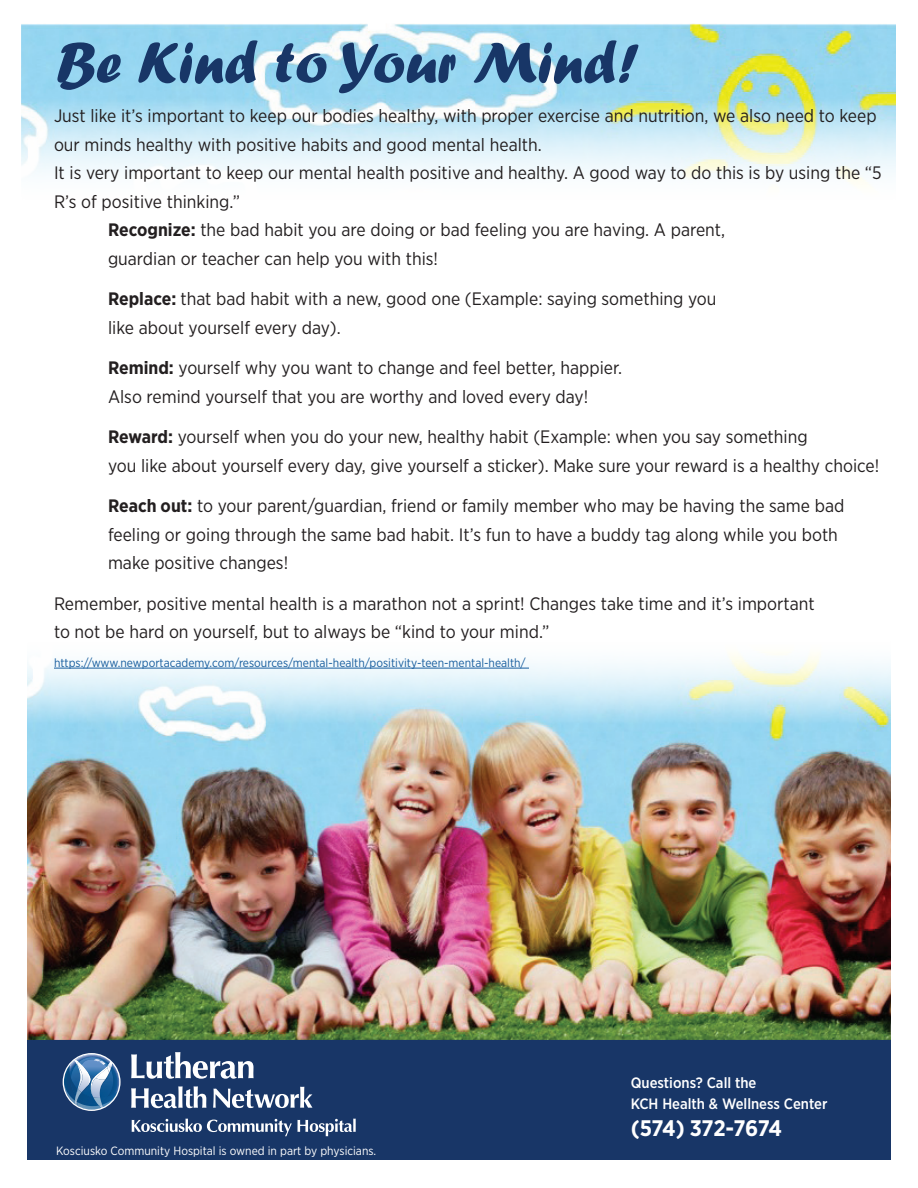
<style>
.page{position:relative;width:918px;height:1188px;background:#fff}
.page>*{position:absolute;margin:0;border:0;box-sizing:border-box;transform-origin:0 0}
.t1{font:60px "Forte";color:#183667}
.t2{font:700 22.5px "Gotham Narrow";letter-spacing:-.015em;color:#fff}
.t3{font:18px/28.5px "Gotham Narrow";color:#231f20}
.t4{font:500 15px/21.6px "Gotham Narrow";color:#fff}
.t5{font:12px "Gotham Narrow";color:#175d9e}
.t6{font:12px "Gotham Narrow";color:#fff}
.s1{font-weight:700}
</style>
<div class="page">
<img style="left:22px;top:24px;width:873px;height:161px">
<div style="left:27px;top:1022px;width:864px;height:138px;background:#183667"></div>
<svg style="left:63px;top:1053px;width:58px;height:58px"></svg>
<svg style="left:131px;top:1052px;width:123px;height:27px"></svg>
<svg style="left:131px;top:1086px;width:75px;height:22px"></svg>
<svg style="left:213px;top:1087px;width:99px;height:21px"></svg>
<svg style="left:132px;top:1119px;width:160px;height:17px"></svg>
<svg style="left:298px;top:1119px;width:58px;height:17px"></svg>
<img style="left:27px;top:654px;width:864px;height:386px">
<hr style="left:54px;top:668px;width:475px;height:1px;background:#175d9e">
<h1 class="t1" style="left:56px;top:28px;width:585px">Be Kind to Your Mind!</h1>
<p class="t3" style="left:54px;top:101px;width:824px">Just like it’s important to keep our bodies healthy, with proper exercise and nutrition, we also need to keep</p>
<p class="t3" style="left:54px;top:130px;width:489px">our minds healthy with positive habits and good mental health.</p>
<p class="t3" style="left:54px;top:158px;width:829px">It is very important to keep our mental health positive and healthy. A good way to do this is by using the “5</p>
<p class="t3" style="left:54px;top:187px;width:188px">R’s of positive thinking.”</p>
<p class="t3" style="left:108px;top:215px;width:619px"><span class="s1">Recognize:</span> the bad habit you are doing or bad feeling you are having. A parent,</p>
<p class="t3" style="left:108px;top:244px;width:332px">guardian or teacher can help you with this!</p>
<p class="t3" style="left:108px;top:284px;width:610px"><span class="s1">Replace:</span> that bad habit with a new, good one (Example: saying something you like about yourself every day).</p>
<p class="t3" style="left:108px;top:353px;width:516px"><span class="s1">Remind:</span> yourself why you want to change and feel better, happier.<br>Also remind yourself that you are worthy and loved every day!</p>
<p class="t3" style="left:108px;top:422px;width:773px"><span class="s1">Reward:</span> yourself when you do your new, healthy habit (Example: when you say something<br>you like about yourself every day, give yourself a sticker). Make sure your reward is a healthy choice!</p>
<p class="t3" style="left:108px;top:491px;width:738px"><span class="s1">Reach out:</span> to your parent/guardian, friend or family member who may be having the same bad feeling or going through the same bad habit. It’s fun to have a buddy tag along while you both make positive changes!</p>
<p class="t3" style="left:54px;top:589px;width:762px">Remember, positive mental health is a marathon not a sprint! Changes take time and it’s important to not be hard on yourself, but to always be “kind to your mind.”</p>
<p class="t5" style="left:54px;top:655px;width:473px">https://www.newportacademy.com/resources/mental-health/positivity-teen-mental-health/</p>
<p class="t6" style="left:56px;top:1144px;width:322px">Kosciusko Community Hospital is owned in part by physicians.</p>
<p class="t4" style="left:631px;top:1072px;width:198px">Questions? Call the<br>KCH Health &amp; Wellness Center</p>
<p class="t2" style="left:631px;top:1114px;width:153px">(574) 372-7674</p>
</div>
